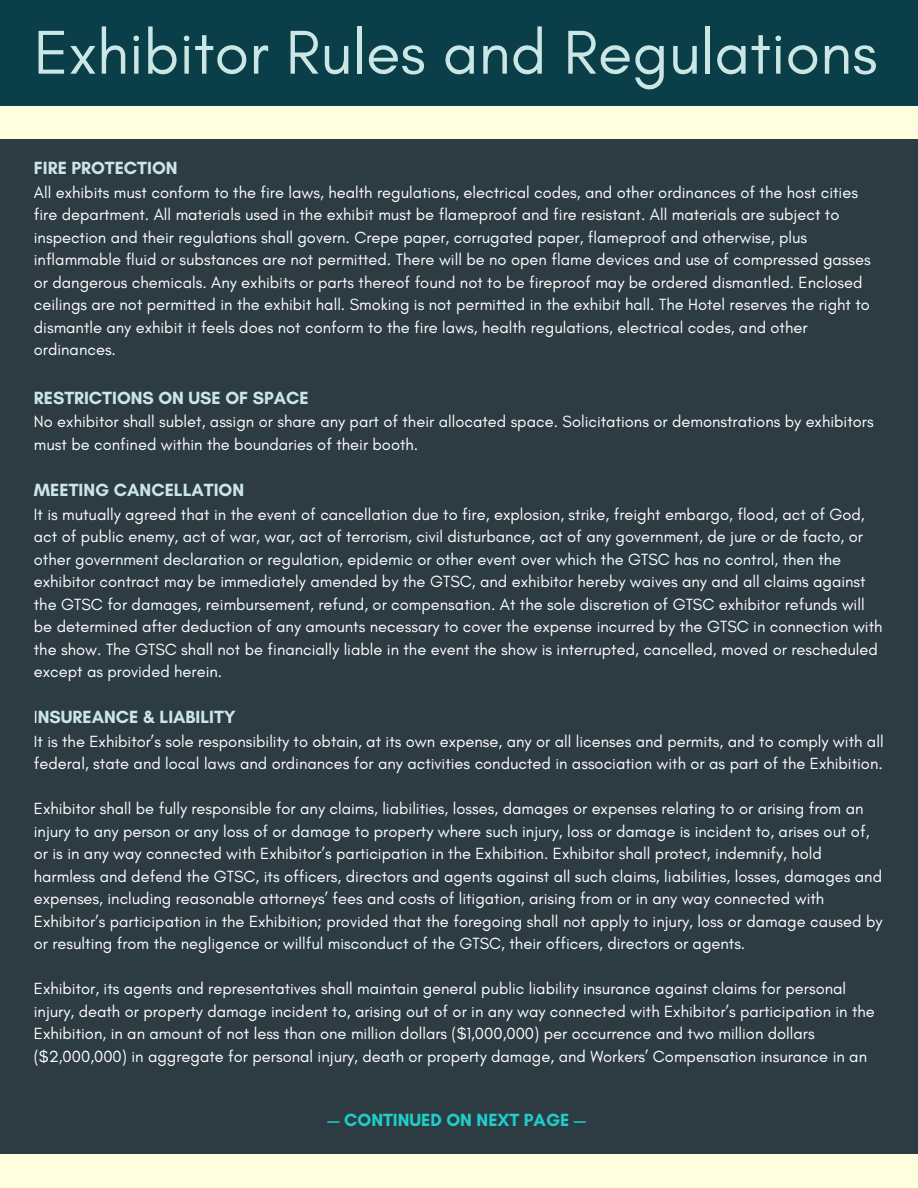
<style>
.page{position:relative;width:918px;height:1188px;background:#ffffe0}
.page>*{position:absolute;margin:0;border:0;box-sizing:border-box;transform-origin:0 0}
.t1{font:63px "Glacial Indifference";color:#cae6e5}
.t2{font:700 18px "Glacial Indifference";color:#cae6e5}
.t3{font:700 18px "Glacial Indifference";color:#1ececa}
.t4{font:16.5px/22.5px "Glacial Indifference";color:#fff}
.s1{font-weight:400;color:#fff}
</style>
<div class="page">
<div style="left:0;top:139px;width:918px;height:1015px;background:#2d3b43"></div>
<div style="left:0;top:0;width:918px;height:106px;background:#0a3e48"></div>
<h1 class="t1" style="left:34px;top:14px;width:845px">Exhibitor Rules and Regulations</h1>
<p class="t2" style="left:34px;top:157px;width:145px">FIRE PROTECTION</p>
<p class="t4" style="left:34px;top:181px;width:838px">All exhibits must conform to the fire laws, health regulations, electrical codes, and other ordinances of the host cities fire department. All materials used in the exhibit must be flameproof and fire resistant. All materials are subject to inspection and their regulations shall govern. Crepe paper, corrugated paper, flameproof and otherwise, plus inflammable fluid or substances are not permitted. There will be no open flame devices and use of compressed gasses or dangerous chemicals. Any exhibits or parts thereof found not to be fireproof may be ordered dismantled. Enclosed ceilings are not permitted in the exhibit hall. Smoking is not permitted in the exhibit hall. The Hotel reserves the right to dismantle any exhibit it feels does not conform to the fire laws, health regulations, electrical codes, and other ordinances.</p>
<p class="t2" style="left:34px;top:387px;width:276px">RESTRICTIONS ON USE OF SPACE</p>
<p class="t4" style="left:34px;top:410px;width:841px">No exhibitor shall sublet, assign or share any part of their allocated space. Solicitations or demonstrations by exhibitors must be confined within the boundaries of their booth.</p>
<p class="t2" style="left:34px;top:479px;width:212px">MEETING CANCELLATION</p>
<p class="t4" style="left:34px;top:503px;width:850px">It is mutually agreed that in the event of cancellation due to fire, explosion, strike, freight embargo, flood, act of God, act of public enemy, act of war, war, act of terrorism, civil disturbance, act of any government, de jure or de facto, or other government declaration or regulation, epidemic or other event over which the GTSC has no control, then the exhibitor contract may be immediately amended by the GTSC, and exhibitor hereby waives any and all claims against the GTSC for damages, reimbursement, refund, or compensation. At the sole discretion of GTSC exhibitor refunds will be determined after deduction of any amounts necessary to cover the expense incurred by the GTSC in connection with the show. The GTSC shall not be financially liable in the event the show is interrupted, cancelled, moved or rescheduled except as provided herein.</p>
<p class="t2" style="left:34px;top:706px;width:204px"><span class="s1">I</span>NSUREANCE &amp; LIABILITY</p>
<p class="t4" style="left:34px;top:730px;width:851px">It is the Exhibitor’s sole responsibility to obtain, at its own expense, any or all licenses and permits, and to comply with all federal, state and local laws and ordinances for any activities conducted in association with or as part of the Exhibition.</p>
<p class="t4" style="left:34px;top:797px;width:850px">Exhibitor shall be fully responsible for any claims, liabilities, losses, damages or expenses relating to or arising from an injury to any person or any loss of or damage to property where such injury, loss or damage is incident to, arises out of, or is in any way connected with Exhibitor’s participation in the Exhibition. Exhibitor shall protect, indemnify, hold harmless and defend the GTSC, its officers, directors and agents against all such claims, liabilities, losses, damages and expenses, including reasonable attorneys’ fees and costs of litigation, arising from or in any way connected with Exhibitor’s participation in the Exhibition; provided that the foregoing shall not apply to injury, loss or damage caused by or resulting from the negligence or willful misconduct of the GTSC, their officers, directors or agents.</p>
<p class="t4" style="left:34px;top:977px;width:843px">Exhibitor, its agents and representatives shall maintain general public liability insurance against claims for personal injury, death or property damage incident to, arising out of or in any way connected with Exhibitor’s participation in the Exhibition, in an amount of not less than one million dollars ($1,000,000) per occurrence and two million dollars ($2,000,000) in aggregate for personal injury, death or property damage, and Workers’ Compensation insurance in an</p>
<p class="t3" style="left:328px;top:1109px;width:260px">— CONTINUED ON NEXT PAGE —</p>
</div>
